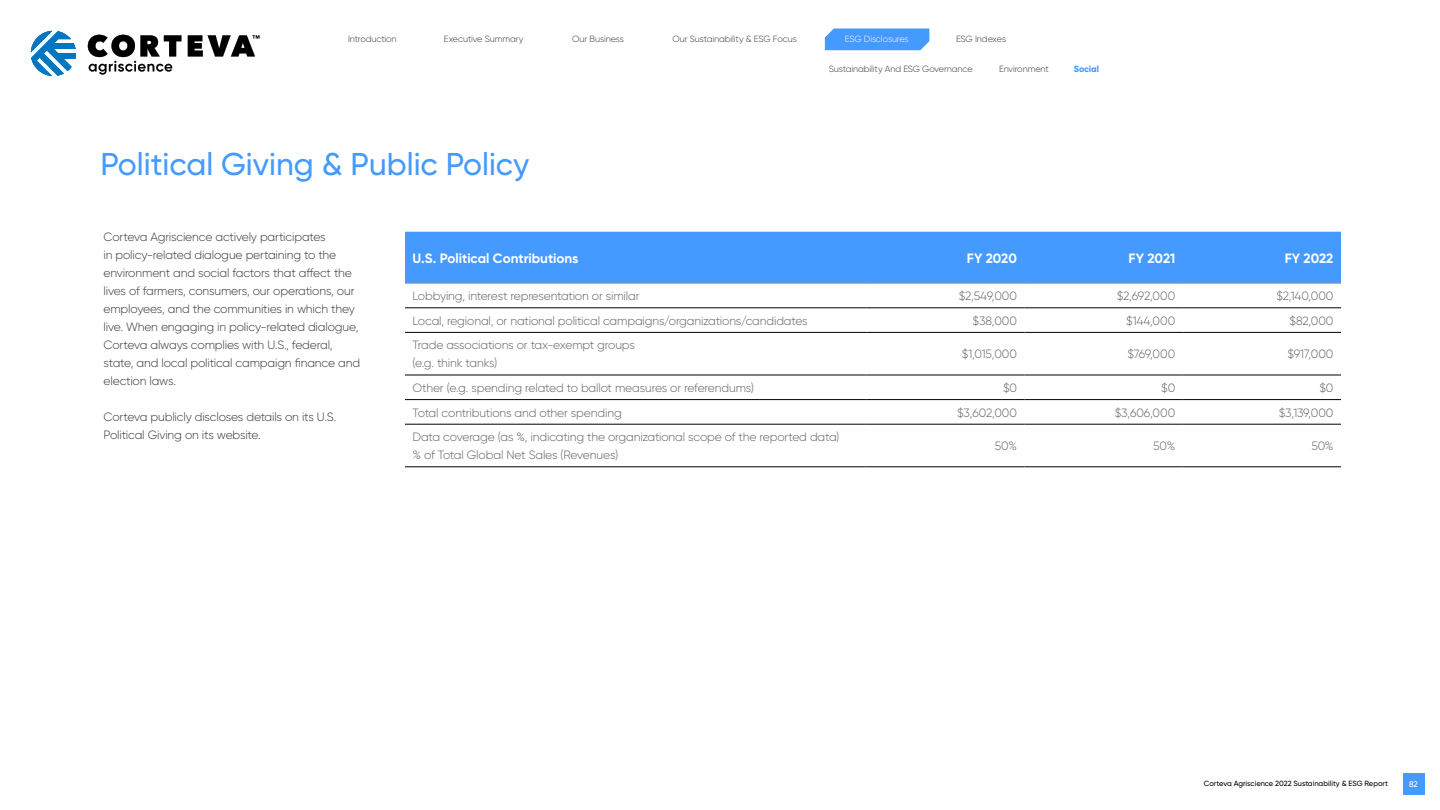
<style>
.page{position:relative;width:1440px;height:810px;background:#fff}
.page>*{position:absolute;margin:0;border:0;box-sizing:border-box;transform-origin:0 0}
.t1{font:500 31.5px "Gilroy";color:#459aff}
.t2{font:700 13.5px "Gilroy";color:#fff}
.t3{font:300 12px/18px "Gilroy";letter-spacing:-.015em;color:#646464}
.t4{font:300 12px/18px "Gilroy";letter-spacing:-.015em;color:#3a3a3a}
.t5{font:300 9px "Gilroy";letter-spacing:-.015em;color:#3a3a3a}
.t6{font:300 9px "Gilroy";letter-spacing:-.015em;color:#fff}
.t7{font:800 9px "Gilroy";letter-spacing:-.01em;color:#459aff}
.t8{font:500 8.25px "Gilroy";color:#fff}
.t9{font:500 7.5px "Gilroy";color:#000}
</style>
<div class="page">
<svg style="left:825px;top:28px;width:104px;height:22px;background:#4f9fff"></svg>
<svg style="left:31px;top:31px;width:45px;height:45px"></svg>
<svg style="left:188px;top:35px;width:71px;height:21px"></svg>
<svg style="left:88px;top:35px;width:93px;height:40px"></svg>
<div style="left:1403px;top:773px;width:21px;height:22px;background:#459aff"></div>
<div style="left:405px;top:232px;width:936px;height:51px;background:#459aff"></div>
<hr style="left:405px;top:283px;width:461px;height:1px;background:#999">
<hr style="left:405px;top:308px;width:461px;height:1px;background:#000">
<hr style="left:405px;top:332px;width:461px;height:1px;background:#000">
<hr style="left:405px;top:375px;width:461px;height:1px;background:#000">
<hr style="left:405px;top:399px;width:461px;height:1px;background:#000">
<hr style="left:405px;top:424px;width:461px;height:1px;background:#000">
<hr style="left:405px;top:467px;width:461px;height:1px;background:#000">
<hr style="left:866px;top:283px;width:158px;height:1px;background:#999">
<hr style="left:1024px;top:283px;width:159px;height:1px;background:#999">
<hr style="left:1183px;top:283px;width:158px;height:1px;background:#999">
<hr style="left:866px;top:308px;width:158px;height:1px;background:#000">
<hr style="left:1024px;top:308px;width:159px;height:1px;background:#000">
<hr style="left:1183px;top:308px;width:158px;height:1px;background:#000">
<hr style="left:866px;top:332px;width:158px;height:1px;background:#000">
<hr style="left:1024px;top:332px;width:159px;height:1px;background:#000">
<hr style="left:1183px;top:332px;width:158px;height:1px;background:#000">
<hr style="left:866px;top:375px;width:158px;height:1px;background:#000">
<hr style="left:1024px;top:375px;width:159px;height:1px;background:#000">
<hr style="left:1183px;top:375px;width:158px;height:1px;background:#000">
<hr style="left:866px;top:399px;width:158px;height:1px;background:#000">
<hr style="left:1024px;top:399px;width:159px;height:1px;background:#000">
<hr style="left:1183px;top:399px;width:158px;height:1px;background:#000">
<hr style="left:866px;top:424px;width:158px;height:1px;background:#000">
<hr style="left:1024px;top:424px;width:159px;height:1px;background:#000">
<hr style="left:1183px;top:424px;width:158px;height:1px;background:#000">
<hr style="left:866px;top:467px;width:158px;height:1px;background:#000">
<hr style="left:1024px;top:467px;width:159px;height:1px;background:#000">
<hr style="left:1183px;top:467px;width:158px;height:1px;background:#000">
<p class="t5" style="left:348px;top:33px;width:50px">Introduction</p>
<p class="t5" style="left:444px;top:33px;width:81px">Executive Summary</p>
<p class="t5" style="left:572px;top:33px;width:53px">Our Business</p>
<p class="t5" style="left:672px;top:33px;width:126px">Our Sustainability &amp; ESG Focus</p>
<p class="t6" style="left:845px;top:33px;width:65px">ESG Disclosures</p>
<p class="t5" style="left:956px;top:33px;width:52px">ESG Indexes</p>
<h1 class="t1" style="left:100px;top:145px;width:430px">Political Giving &amp; Public Policy</h1>
<p class="t5" style="left:829px;top:63px;width:145px">Sustainability And ESG Governance</p>
<p class="t5" style="left:999px;top:63px;width:51px">Environment</p>
<p class="t7" style="left:1074px;top:63px;width:27px">Social</p>
<p class="t4" style="left:104px;top:228px;width:258px">Corteva Agriscience actively participates<br>in policy-related dialogue pertaining to the environment and social factors that affect the lives of farmers, consumers, our operations, our employees, and the communities in which they live. When engaging in policy-related dialogue, Corteva always complies with U.S., federal, state, and local political campaign finance and election laws.</p>
<p class="t4" style="left:104px;top:408px;width:234px">Corteva publicly discloses details on its U.S.<br>Political Giving on its website.</p>
<p class="t2" style="left:412px;top:250px;width:168px">U.S. Political Contributions</p>
<p class="t2" style="left:967px;top:250px;width:52px">FY 2020</p>
<p class="t2" style="left:1129px;top:250px;width:48px">FY 2021</p>
<p class="t2" style="left:1285px;top:250px;width:50px">FY 2022</p>
<p class="t3" style="left:412px;top:287px;width:229px">Lobbying, interest representation or similar</p>
<p class="t3" style="left:959px;top:287px;width:60px">$2,549,000</p>
<p class="t3" style="left:1117px;top:287px;width:60px">$2,692,000</p>
<p class="t3" style="left:1277px;top:287px;width:58px">$2,140,000</p>
<p class="t3" style="left:412px;top:312px;width:397px">Local, regional, or national political campaigns/organizations/candidates</p>
<p class="t3" style="left:973px;top:312px;width:46px">$38,000</p>
<p class="t3" style="left:1126px;top:312px;width:50px">$144,000</p>
<p class="t3" style="left:1290px;top:312px;width:45px">$82,000</p>
<p class="t3" style="left:412px;top:336px;width:224px">Trade associations or tax-exempt groups (e.g. think tanks)</p>
<p class="t3" style="left:962px;top:345px;width:57px">$1,015,000</p>
<p class="t3" style="left:1127px;top:345px;width:49px">$769,000</p>
<p class="t3" style="left:1287px;top:345px;width:48px">$917,000</p>
<p class="t3" style="left:413px;top:379px;width:343px">Other (e.g. spending related to ballot measures or referendums)</p>
<p class="t3" style="left:1003px;top:379px;width:16px">$0</p>
<p class="t3" style="left:1161px;top:379px;width:16px">$0</p>
<p class="t3" style="left:1320px;top:379px;width:16px">$0</p>
<p class="t3" style="left:413px;top:403px;width:211px">Total contributions and other spending</p>
<p class="t3" style="left:957px;top:403px;width:61px">$3,602,000</p>
<p class="t3" style="left:1115px;top:403px;width:62px">$3,606,000</p>
<p class="t3" style="left:1279px;top:403px;width:56px">$3,139,000</p>
<p class="t3" style="left:413px;top:428px;width:428px">Data coverage (as %, indicating the organizational scope of the reported data) % of Total Global Net Sales (Revenues)</p>
<p class="t3" style="left:995px;top:437px;width:24px">50%</p>
<p class="t3" style="left:1153px;top:437px;width:24px">50%</p>
<p class="t3" style="left:1312px;top:437px;width:24px">50%</p>
<p class="t9" style="left:1204px;top:779px;width:186px">Corteva Agriscience 2022 Sustainability &amp; ESG Report</p>
<p class="t8" style="left:1409px;top:779px;width:10px">82</p>
</div>
